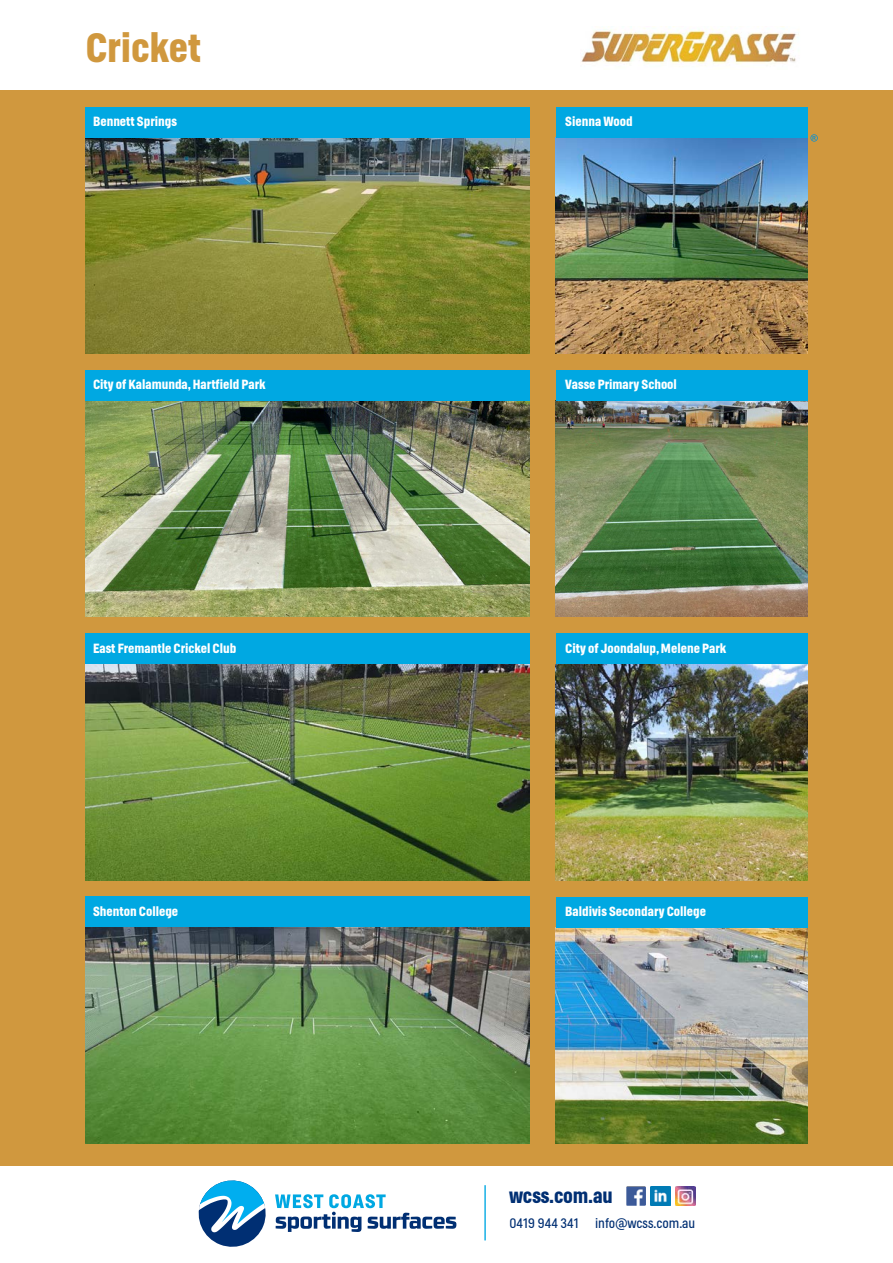
<style>
.page{position:relative;width:893px;height:1263px;background:#fff}
.page>*{position:absolute;margin:0;border:0;box-sizing:border-box;transform-origin:0 0}
.t1{font:700 40.5px "Helsinki";color:#d0983e}
.t2{font:700 20.4px "Helsinki";letter-spacing:-.01em;color:#002f73}
.t3{font:300 13.65px "Helsinki";color:#002f73}
.t4{font:700 13.2px "Helsinki";color:#fff}
</style>
<div class="page">
<svg style="left:198px;top:1180px;width:258px;height:67px"></svg>
<hr style="left:484px;top:1185px;width:2px;height:55px;background:#00a8e2">
<img style="left:626px;top:1186px;width:20px;height:19px">
<img style="left:651px;top:1186px;width:19px;height:19px">
<img style="left:676px;top:1186px;width:19px;height:20px">
<div style="left:0;top:90px;width:893px;height:1076px;background:#d0983e"></div>
<img style="left:581px;top:28px;width:217px;height:36px">
<svg style="left:810px;top:134px;width:8px;height:8px"></svg>
<img style="left:556px;top:138px;width:252px;height:216px">
<img style="left:85px;top:138px;width:444px;height:216px">
<div style="left:85px;top:107px;width:444px;height:31px;background:#00a8e2"></div>
<div style="left:556px;top:107px;width:252px;height:31px;background:#00a8e2"></div>
<img style="left:556px;top:401px;width:252px;height:216px">
<img style="left:85px;top:401px;width:444px;height:216px">
<div style="left:85px;top:370px;width:444px;height:31px;background:#00a8e2"></div>
<div style="left:556px;top:370px;width:252px;height:31px;background:#00a8e2"></div>
<img style="left:556px;top:664px;width:252px;height:216px">
<img style="left:85px;top:664px;width:444px;height:216px">
<div style="left:85px;top:633px;width:444px;height:31px;background:#00a8e2"></div>
<div style="left:556px;top:634px;width:252px;height:30px;background:#00a8e2"></div>
<img style="left:556px;top:927px;width:252px;height:216px">
<img style="left:85px;top:927px;width:444px;height:216px">
<div style="left:85px;top:897px;width:444px;height:30px;background:#00a8e2"></div>
<div style="left:556px;top:897px;width:252px;height:30px;background:#00a8e2"></div>
<p class="t1" style="left:85px;top:24px;width:117px">Cricket</p>
<p class="t4" style="left:93px;top:114px;width:85px">Bennett Springs</p>
<p class="t4" style="left:565px;top:114px;width:69px">Sienna Wood</p>
<p class="t4" style="left:93px;top:377px;width:174px">City of Kalamunda, Hartfield Park</p>
<p class="t4" style="left:565px;top:377px;width:113px">Vasse Primary School</p>
<p class="t4" style="left:93px;top:640px;width:145px">East Fremantle Crickel Club</p>
<p class="t4" style="left:565px;top:640px;width:162px">City of Joondalup, Melene Park</p>
<p class="t4" style="left:93px;top:903px;width:87px">Shenton College</p>
<p class="t4" style="left:565px;top:903px;width:142px">Baldivis Secondary College</p>
<h2 class="t2" style="left:509px;top:1183px;width:105px">wcss.com.au</h2>
<p class="t3" style="left:510px;top:1215px;width:187px">0419 944 341 info@wcss.com.au</p>
</div>
